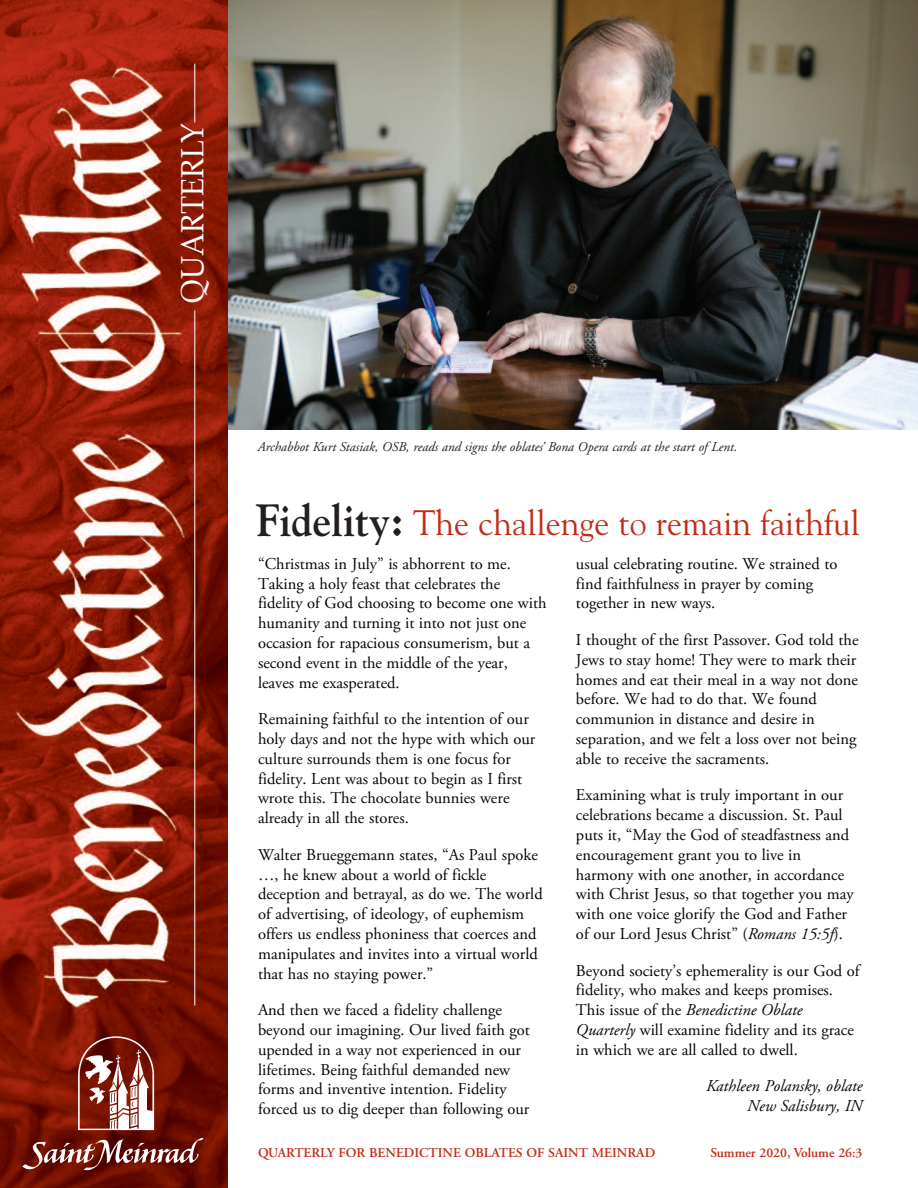
<style>
.page{position:relative;width:918px;height:1188px;background:#fff}
.page>*{position:absolute;margin:0;border:0;box-sizing:border-box;transform-origin:0 0}
.t1{font:700 45px "Goudy";color:#231f20;scale:.94 1}
.t2{font:35.25px "Goudy";color:#c02d19;scale:.96 1}
.t3{font:32.25px "Palatino";color:#fff;scale:.92 1}
.t4{font:16.5px/19.8px "Adobe Garamond Pro";color:#070504}
.t5{font:italic 16.5px/19.8px "Adobe Garamond Pro";color:#070504;text-align:right}
.t6{font:italic 13.5px "Adobe Garamond";color:#231f20}
.t7{font:600 13.5px "Adobe Garamond";color:#c02d19}
.s1{font-style:italic}
</style>
<div class="page">
<img style="left:228px;top:0;width:690px;height:429px">
<img style="left:0;top:0;width:228px;height:1188px">
<img style="left:13px;top:52px;width:182px;height:972px">
<img style="left:23px;top:1036px;width:180px;height:135px">
<hr style="left:194px;top:311px;width:1px;height:695px;background:#fff">
<hr style="left:194px;top:64px;width:1px;height:59px;background:#fff">
<h3 class="t3" style="left:177px;top:303px;width:197px;rotate:-90deg">QUARTERLY</h3>
<p class="t6" style="left:257px;top:442px;width:481px">Archabbot Kurt Stasiak, OSB, reads and signs the oblates’ Bona Opera cards at the start of Lent.</p>
<h1 class="t1" style="left:256px;top:494px;width:159px">Fidelity:</h1>
<h2 class="t2" style="left:413px;top:502px;width:467px">The challenge to remain faithful</h2>
<p class="t4" style="left:258px;top:555px;width:290px">“Christmas in July” is abhorrent to me.<br>Taking a holy feast that celebrates the fidelity of God choosing to become one with humanity and turning it into not just one occasion for rapacious consumerism, but a second event in the middle of the year, leaves me exasperated.</p>
<p class="t4" style="left:258px;top:711px;width:279px">Remaining faithful to the intention of our holy days and not the hype with which our culture surrounds them is one focus for fidelity. Lent was about to begin as I first wrote this. The chocolate bunnies were already in all the stores.</p>
<p class="t4" style="left:258px;top:846px;width:286px">Walter Brueggemann states, “As Paul spoke …, he knew about a world of fickle deception and betrayal, as do we. The world of advertising, of ideology, of euphemism offers us endless phoniness that coerces and manipulates and invites into a virtual world that has no staying power.”</p>
<p class="t4" style="left:258px;top:1002px;width:273px">And then we faced a fidelity challenge beyond our imagining. Our lived faith got upended in a way not experienced in our lifetimes. Being faithful demanded new forms and inventive intention. Fidelity forced us to dig deeper than following our</p>
<p class="t4" style="left:576px;top:555px;width:263px">usual celebrating routine. We strained to find faithfulness in prayer by coming together in new ways.</p>
<p class="t4" style="left:576px;top:631px;width:284px">I thought of the first Passover. God told the Jews to stay home! They were to mark their homes and eat their meal in a way not done before. We had to do that. We found communion in distance and desire in separation, and we felt a loss over not being able to receive the sacraments.</p>
<p class="t4" style="left:576px;top:787px;width:279px">Examining what is truly important in our celebrations became a discussion. St. Paul puts it, “May the God of steadfastness and encouragement grant you to live in harmony with one another, in accordance with Christ Jesus, so that together you may with one voice glorify the God and Father of our Lord Jesus Christ” (<span class="s1">Romans 15:5f</span>).</p>
<p class="t4" style="left:576px;top:962px;width:285px">Beyond society’s ephemerality is our God of fidelity, who makes and keeps promises.<br>This issue of the <span class="s1">Benedictine Oblate Quarterly</span> will examine fidelity and its grace in which we are all called to dwell.</p>
<p class="t5" style="left:706px;top:1078px;width:158px">Kathleen Polansky, oblate<br>New Salisbury, IN</p>
<p class="t7" style="left:258px;top:1148px;width:399px">QUARTERLY FOR BENEDICTINE OBLATES OF SAINT MEINRAD</p>
<p class="t7" style="left:710px;top:1148px;width:154px">Summer 2020, Volume 26:3</p>
</div>
